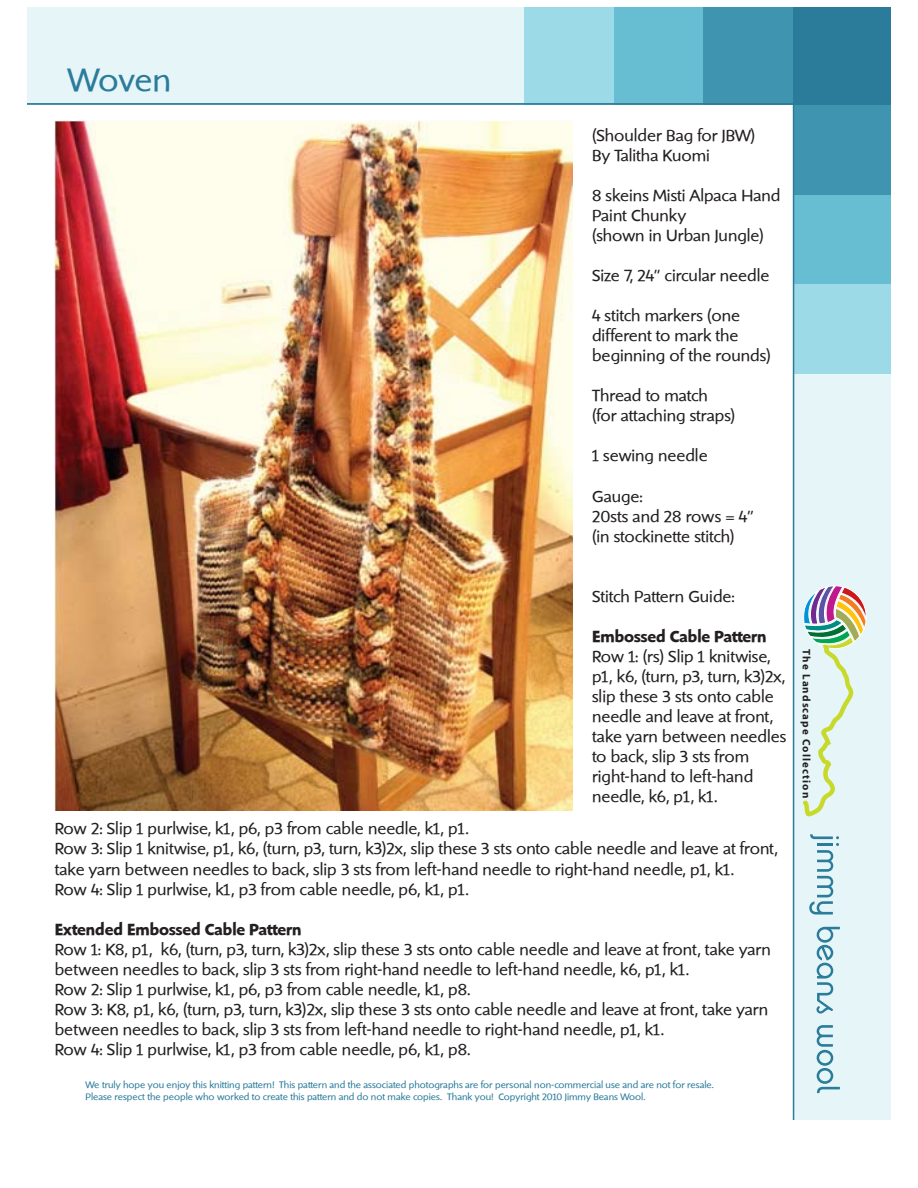
<style>
.page{position:relative;width:918px;height:1188px;background:#fff}
.page>*{position:absolute;margin:0;border:0;box-sizing:border-box;transform-origin:0 0}
.t1{font:33.45px "Shinn RR";letter-spacing:-.005em;color:#2b7c9b}
.t2{font:16.65px/20.1px "Shinn RR";color:#231f20}
.t3{font:700 16.65px "Shinn RR";color:#231f20}
.t4{font:700 10.95px "Myriad";letter-spacing:.1em;color:#231f20}
.t5{font:9.75px/11.7px "Shinn RR";color:#2b7c9b}
</style>
<div class="page">
<div style="left:793px;top:14px;width:98px;height:1106px;background:#e6f5f7"></div>
<div style="left:793px;top:283px;width:98px;height:90px;background:#9ddae8"></div>
<div style="left:793px;top:193px;width:98px;height:91px;background:#67bdd2"></div>
<div style="left:793px;top:104px;width:98px;height:90px;background:#3f95b0"></div>
<hr style="left:793px;top:14px;width:1px;height:1106px;background:#2b7c9b">
<div style="left:27px;top:7px;width:864px;height:98px;background:#e6f5f7"></div>
<div style="left:525px;top:7px;width:90px;height:98px;background:#9ddae8"></div>
<div style="left:614px;top:7px;width:90px;height:98px;background:#67bdd2"></div>
<div style="left:704px;top:7px;width:90px;height:98px;background:#3f95b0"></div>
<div style="left:793px;top:7px;width:98px;height:98px;background:#2b7c9b"></div>
<hr style="left:27px;top:103px;width:856px;height:2px;background:#2b7c9b">
<svg style="left:816px;top:927px;width:24px;height:87px"></svg>
<svg style="left:817px;top:1025px;width:23px;height:68px"></svg>
<svg style="left:809px;top:834px;width:30px;height:81px"></svg>
<svg style="left:803px;top:585px;width:64px;height:232px"></svg>
<img style="left:55px;top:121px;width:518px;height:690px">
<h1 class="t1" style="left:68px;top:61px;width:105px">Woven</h1>
<p class="t2" style="left:592px;top:125px;width:165px">(Shoulder Bag for JBW)<br>By Talitha Kuomi</p>
<p class="t2" style="left:592px;top:185px;width:190px">8 skeins Misti Alpaca Hand<br>Paint Chunky<br>(shown in Urban Jungle)</p>
<p class="t2" style="left:592px;top:265px;width:179px">Size 7, 24” circular needle</p>
<p class="t2" style="left:592px;top:305px;width:180px">4 stitch markers (one different to mark the beginning of the rounds)</p>
<p class="t2" style="left:592px;top:385px;width:145px">Thread to match (for attaching straps)</p>
<p class="t2" style="left:592px;top:446px;width:117px">1 sewing needle</p>
<p class="t2" style="left:592px;top:486px;width:163px">Gauge:<br>20sts and 28 rows = 4” (in stockinette stitch)</p>
<p class="t2" style="left:592px;top:586px;width:144px">Stitch Pattern Guide:</p>
<p class="t3" style="left:592px;top:626px;width:176px">Embossed Cable Pattern</p>
<p class="t2" style="left:592px;top:646px;width:196px">Row 1: (rs) Slip 1 knitwise, p1, k6, (turn, p3, turn, k3)2x, slip these 3 sts onto cable needle and leave at front, take yarn between needles to back, slip 3 sts from right-hand to left-hand needle, k6, p1, k1.</p>
<p class="t2" style="left:55px;top:819px;width:725px">Row 2: Slip 1 purlwise, k1, p6, p3 from cable needle, k1, p1.<br>Row 3: Slip 1 knitwise, p1, k6, (turn, p3, turn, k3)2x, slip these 3 sts onto cable needle and leave at front, take yarn between needles to back, slip 3 sts from left-hand needle to right-hand needle, p1, k1.<br>Row 4: Slip 1 purlwise, k1, p3 from cable needle, p6, k1, p1.</p>
<p class="t3" style="left:55px;top:919px;width:248px">Extended Embossed Cable Pattern</p>
<p class="t2" style="left:55px;top:939px;width:718px">Row 1: K8, p1, k6, (turn, p3, turn, k3)2x, slip these 3 sts onto cable needle and leave at front, take yarn between needles to back, slip 3 sts from right-hand needle to left-hand needle, k6, p1, k1.<br>Row 2: Slip 1 purlwise, k1, p6, p3 from cable needle, k1, p8.<br>Row 3: K8, p1, k6, (turn, p3, turn, k3)2x, slip these 3 sts onto cable needle and leave at front, take yarn between needles to back, slip 3 sts from left-hand needle to right-hand needle, p1, k1.<br>Row 4: Slip 1 purlwise, k1, p3 from cable needle, p6, k1, p8.</p>
<p class="t5" style="left:85px;top:1079px;width:630px">We truly hope you enjoy this knitting pattern! This pattern and the associated photographs are for personal non-commercial use and are not for resale.<br>Please respect the people who worked to create this pattern and do not make copies. Thank you! Copyright 2010 Jimmy Beans Wool.</p>
<p class="t4" style="left:812px;top:649px;width:150px;rotate:90deg">The Landscape Collection</p>
</div>
